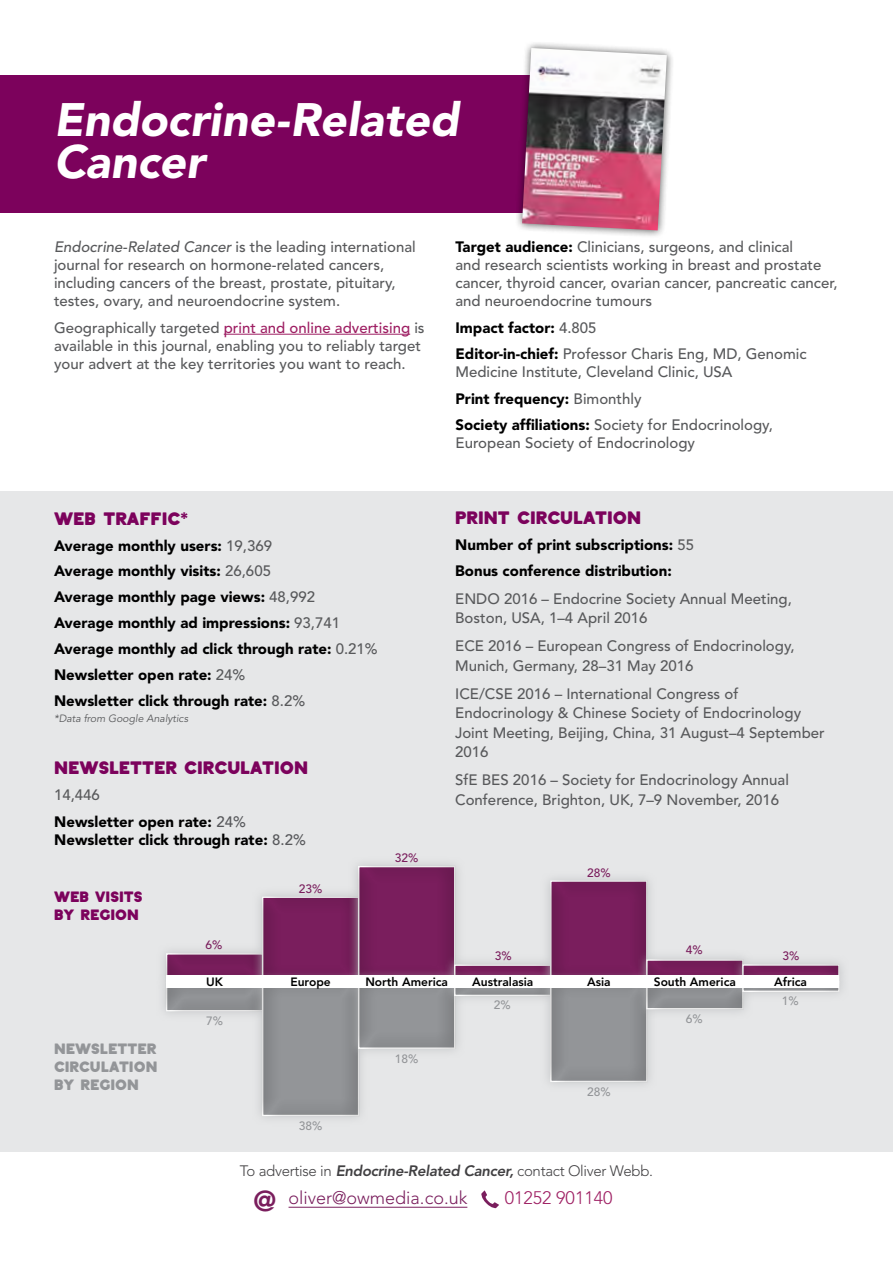
<style>
.page{position:relative;width:893px;height:1263px;background:#fff}
.page>*{position:absolute;margin:0;border:0;box-sizing:border-box;transform-origin:0 0}
.t1{font:italic 900 46.5px/42px "Avenir";color:#fff}
.t2{font:700 18px "Ephesus demo Extra";color:#7c025c}
.t3{font:300 18px "Avenir";color:#7a1e5d}
.t4{font:300 18px "Avenir LT Std";color:#9e1f63}
.t5{font:500 15px/18px "Avenir";color:#58595b}
.t6{font:900 15px/25.8px "Avenir";color:#000}
.t7{font:300 15px "Avenir";letter-spacing:-.02em;color:#414042}
.t8{font:900 15px/18px "Avenir LT Std";color:#000}
.t9{font:700 15px/18px "Ephesus demo Extra";color:#939598;text-align:justify}
.t10{font:700 15px/18px "Ephesus demo Extra";color:#7c025c}
.t11{font:800 12px "Avenir";color:#000}
.t12{font:500 12px "Avenir";color:#939598}
.t13{font:500 12px "Avenir";color:#7a1e5d}
.t14{font:italic 10.5px "Avenir";color:#58595b}
.s1{font-style:italic}
.s2{color:#9e1f63}
.s3{font-family:"Gotham";font-weight:900}
.s4{font-weight:500;color:#58595b}
.s5{font-weight:500;color:#57585b}
.s6{font-weight:900;color:#000}
.s7{font-weight:800;font-style:italic}
.s8{font-weight:800;font-size:28.5px}
</style>
<div class="page">
<div style="left:0;top:75px;width:610px;height:137px;background:#7c025c"></div>
<hr style="left:224px;top:334px;width:186px;height:1px;background:#9e1f63">
<svg style="left:481px;top:1190px;width:18px;height:18px"></svg>
<hr style="left:289px;top:1207px;width:178px;height:1px;background:#7a1e5d">
<div style="left:514px;top:40px;width:161px;height:198px;background:#000;opacity:.65"></div>
<img style="left:522px;top:48px;width:145px;height:182px">
<div style="left:0;top:491px;width:893px;height:661px;background:#e6e7e8"></div>
<div style="left:166px;top:949px;width:103px;height:37px;background:#000;opacity:.35"></div>
<div style="left:252px;top:886px;width:117px;height:106px;background:#bcbec0;opacity:.75"></div>
<div style="left:261px;top:895px;width:101px;height:88px;background:#000;opacity:.35"></div>
<div style="left:348px;top:856px;width:117px;height:135px;background:#bcbec0;opacity:.75"></div>
<div style="left:357px;top:865px;width:100px;height:119px;background:#000;opacity:.35"></div>
<div style="left:445px;top:954px;width:116px;height:34px;background:#bcbec0;opacity:.75"></div>
<div style="left:454px;top:963px;width:100px;height:18px;background:#000;opacity:.35"></div>
<div style="left:540px;top:870px;width:117px;height:121px;background:#bcbec0;opacity:.75"></div>
<div style="left:550px;top:875px;width:103px;height:109px;background:#000;opacity:.35"></div>
<div style="left:636px;top:949px;width:117px;height:45px;background:#bcbec0;opacity:.75"></div>
<div style="left:645px;top:958px;width:101px;height:28px;background:#000;opacity:.35"></div>
<div style="left:732px;top:954px;width:117px;height:36px;background:#bcbec0;opacity:.75"></div>
<div style="left:741px;top:964px;width:100px;height:19px;background:#000;opacity:.35"></div>
<div style="left:156px;top:973px;width:117px;height:48px;background:#bcbec0;opacity:.75"></div>
<div style="left:166px;top:981px;width:100px;height:31px;background:#000;opacity:.35"></div>
<div style="left:252px;top:971px;width:117px;height:155px;background:#bcbec0;opacity:.75"></div>
<div style="left:261px;top:979px;width:101px;height:138px;background:#000;opacity:.35"></div>
<div style="left:348px;top:968px;width:117px;height:91px;background:#bcbec0;opacity:.75"></div>
<div style="left:357px;top:976px;width:100px;height:74px;background:#000;opacity:.35"></div>
<div style="left:444px;top:970px;width:117px;height:36px;background:#bcbec0;opacity:.75"></div>
<div style="left:454px;top:977px;width:100px;height:19px;background:#000;opacity:.35"></div>
<div style="left:540px;top:971px;width:117px;height:121px;background:#bcbec0;opacity:.75"></div>
<div style="left:550px;top:978px;width:103px;height:109px;background:#000;opacity:.35"></div>
<div style="left:636px;top:973px;width:117px;height:46px;background:#bcbec0;opacity:.75"></div>
<div style="left:645px;top:980px;width:101px;height:30px;background:#000;opacity:.35"></div>
<div style="left:733px;top:971px;width:116px;height:31px;background:#bcbec0;opacity:.75"></div>
<div style="left:741px;top:978px;width:100px;height:15px;background:#000;opacity:.35"></div>
<div style="left:166px;top:975px;width:672px;height:13px;background:#fff"></div>
<h1 class="t1" style="left:54px;top:98px;width:407px">Endocrine-Related<br>Cancer</h1>
<p class="t5" style="left:54px;top:238px;width:363px"><span class="s1">Endocrine-Related Cancer</span> is the leading international journal for research on hormone-related cancers, including cancers of the breast, prostate, pituitary, testes, ovary, and neuroendocrine system.</p>
<p class="t5" style="left:54px;top:319px;width:372px">Geographically targeted <span class="s2">print and online advertising</span> is available in this journal, enabling you to reliably target your advert at the key territories you want to reach.</p>
<p class="t2" style="left:54px;top:508px;width:136px">WEB TRAFFIC<span class="s3">*</span></p>
<p class="t6" style="left:54px;top:532px;width:325px">Average monthly users: <span class="s4">19,369<br></span>Average monthly visits: <span class="s4">26,605<br></span>Average monthly page views: <span class="s4">48,992<br></span>Average monthly ad impressions: <span class="s4">93,741<br></span>Average monthly ad click through rate: <span class="s4">0.21% </span>Newsletter open rate: <span class="s4">24%<br></span>Newsletter click through rate: <span class="s4">8.2%</span></p>
<p class="t14" style="left:54px;top:713px;width:136px">*Data from Google Analytics</p>
<p class="t2" style="left:54px;top:757px;width:256px">NEWSLETTER CIRCULATION</p>
<p class="t5" style="left:54px;top:786px;width:47px">14,446</p>
<p class="t8" style="left:54px;top:813px;width:253px">Newsletter open rate: <span class="s5">24%<br></span>Newsletter click through rate: <span class="s5">8.2%</span></p>
<p class="t10" style="left:54px;top:888px;width:90px">WEB VISITS<br>BY REGION</p>
<p class="t13" style="left:205px;top:938px;width:18px">6%</p>
<p class="t13" style="left:299px;top:881px;width:25px">23%</p>
<p class="t13" style="left:395px;top:851px;width:25px">32%</p>
<p class="t5" style="left:455px;top:238px;width:384px"><span class="s6">Target audience:</span> Clinicians, surgeons, and clinical<br>and research scientists working in breast and prostate cancer, thyroid cancer, ovarian cancer, pancreatic cancer, and neuroendocrine tumours</p>
<p class="t5" style="left:455px;top:315px;width:353px;line-height:26.5px"><span class="s6">Impact factor:</span> 4.805<br><span class="s6">Editor-in-chief:</span> Professor Charis Eng, MD, Genomic</p>
<p class="t5" style="left:455px;top:359px;width:319px;line-height:26.5px">Medicine Institute, Cleveland Clinic, USA<br><span class="s6">Print frequency:</span> Bimonthly<br><span class="s6">Society affiliations:</span> Society for Endocrinology,</p>
<p class="t5" style="left:455px;top:434px;width:241px">European Society of Endocrinology</p>
<p class="t2" style="left:455px;top:507px;width:188px">PRINT CIRCULATION</p>
<p class="t6" style="left:455px;top:532px;width:240px">Number of print subscriptions: <span class="s4">55<br></span>Bonus conference distribution:</p>
<p class="t5" style="left:455px;top:589px;width:338px;line-height:19.5px">ENDO 2016 – Endocrine Society Annual Meeting,<br>Boston, USA, 1–4 April 2016</p>
<p class="t5" style="left:455px;top:637px;width:341px;line-height:19.5px">ECE 2016 – European Congress of Endocrinology,<br>Munich, Germany, 28–31 May 2016</p>
<p class="t5" style="left:455px;top:684px;width:371px;line-height:19.5px">ICE/CSE 2016 – International Congress of Endocrinology &amp; Chinese Society of Endocrinology Joint Meeting, Beijing, China, 31 August–4 September 2016</p>
<p class="t5" style="left:455px;top:771px;width:335px;line-height:19.5px">SfE BES 2016 – Society for Endocrinology Annual<br>Conference, Brighton, UK, 7–9 November, 2016</p>
<p class="t13" style="left:587px;top:866px;width:25px">28%</p>
<p class="t13" style="left:686px;top:943px;width:18px">4%</p>
<p class="t13" style="left:495px;top:949px;width:18px">3%</p>
<p class="t13" style="left:782px;top:949px;width:18px">3%</p>
<p class="t11" style="left:206px;top:974px;width:18px">UK</p>
<p class="t11" style="left:290px;top:974px;width:42px">Europe</p>
<p class="t11" style="left:365px;top:974px;width:84px">North America</p>
<p class="t11" style="left:472px;top:974px;width:63px">Australasia</p>
<p class="t11" style="left:587px;top:974px;width:25px">Asia</p>
<p class="t11" style="left:654px;top:974px;width:84px">South America</p>
<p class="t11" style="left:774px;top:974px;width:34px">Africa</p>
<p class="t9" style="left:54px;top:1040px;width:105px">NEWSLETTER CIRCULATION BY REGION</p>
<p class="t12" style="left:206px;top:1014px;width:18px">7%</p>
<p class="t12" style="left:299px;top:1119px;width:25px">38%</p>
<p class="t12" style="left:395px;top:1052px;width:25px">18%</p>
<p class="t12" style="left:494px;top:998px;width:18px">2%</p>
<p class="t12" style="left:587px;top:1085px;width:25px">28%</p>
<p class="t7" style="left:240px;top:1162px;width:415px">To advertise in <span class="s7">Endocrine-Related Cancer,</span> contact Oliver Webb.</p>
<p class="t3" style="left:253px;top:1187px;width:215px"><span class="s8">@</span> oliver@owmedia.co.uk</p>
<p class="t4" style="left:505px;top:1187px;width:109px">01252 901140</p>
<p class="t12" style="left:686px;top:1012px;width:18px">6%</p>
<p class="t12" style="left:782px;top:994px;width:18px">1%</p>
</div>
